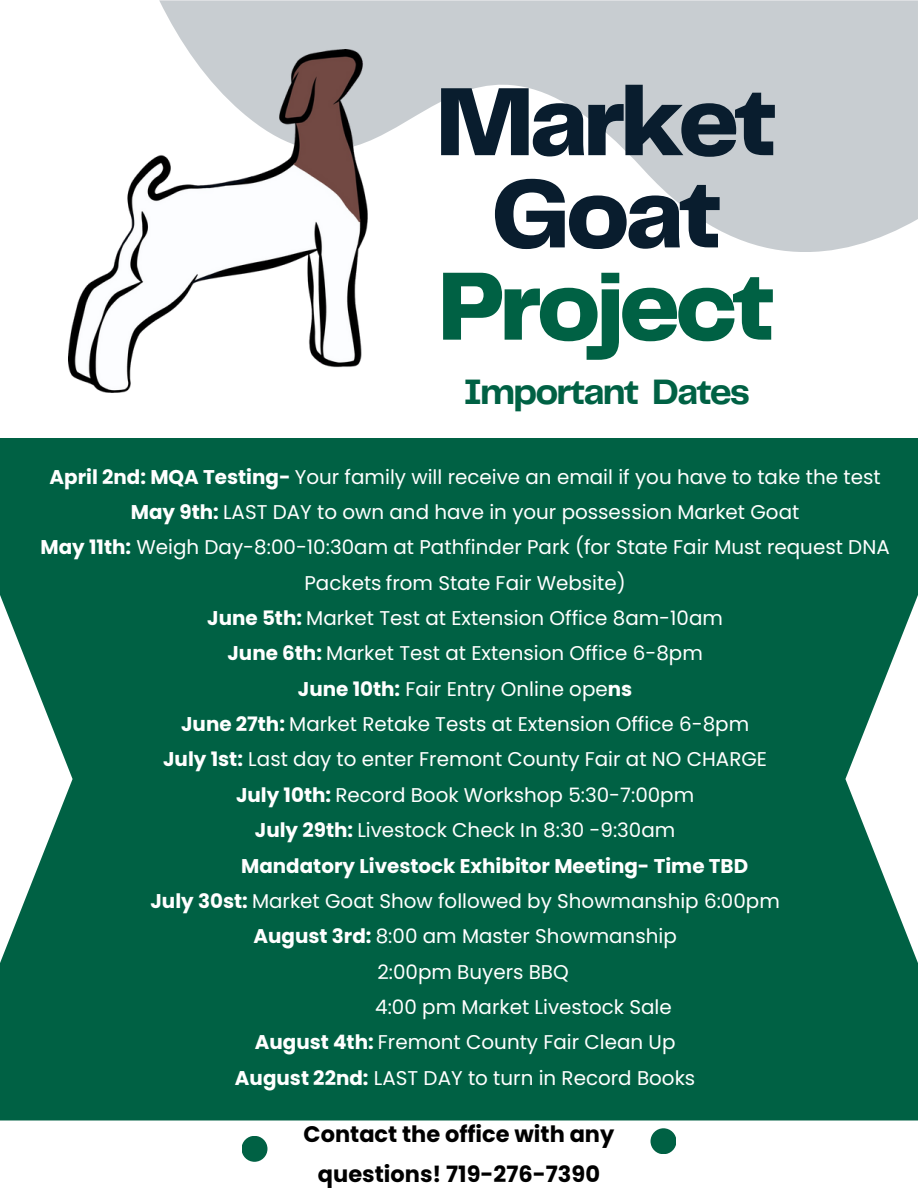
<style>
.page{position:relative;width:918px;height:1188px;background:#fff}
.page>*{position:absolute;margin:0;border:0;box-sizing:border-box;transform-origin:0 0}
.t1{font:800 100.65px/92.2px "Telegraf";letter-spacing:-.05em;color:#091d2e;text-align:center}
.t2{font:700 36.75px "Telegraf";letter-spacing:-.05em;color:#006144}
.t3{font:700 22.5px/40.5px "Poppins";color:#000;text-align:center}
.t4{font:19.95px/35.4px "Poppins";color:#fff;text-align:center}
.t5{font:700 19.95px "Poppins";color:#fff}
.s1{color:#006144}
.s2{font-weight:700}
</style>
<div class="page">
<div style="left:0;top:438px;width:918px;height:682px;background:#006144"></div>
<svg style="left:160px;top:0;width:758px;height:252px;fill:#c8cdd1"></svg>
<div style="left:651px;top:1128px;width:25px;height:26px;background:#006144;border-radius:50%"></div>
<div style="left:242px;top:1136px;width:25px;height:26px;background:#006144;border-radius:50%"></div>
<img style="left:68px;top:50px;width:299px;height:343px">
<p class="t1" style="left:436px;top:81px;width:343px">Market<br>Goat<br><span class="s1">Project</span></p>
<p class="t2" style="left:463px;top:376px;width:288px">Important Dates</p>
<h1 class="t4" style="left:50px;top:459px;width:833px"><span class="s2">April 2nd: MQA Testing-</span> Your family will receive an email if you have to take the test</h1>
<h2 class="t4" style="left:131px;top:494px;width:670px"><span class="s2">May 9th:</span> LAST DAY to own and have in your possession Market Goat</h2>
<p class="t4" style="left:41px;top:530px;width:851px"><span class="s2">May 11th:</span> Weigh Day-8:00-10:30am at Pathfinder Park (for State Fair Must request DNA<br>Packets from State Fair Website)</p>
<p class="t4" style="left:207px;top:600px;width:517px"><span class="s2">June 5th:</span> Market Test at Extension Office 8am-10am</p>
<p class="t4" style="left:227px;top:636px;width:477px"><span class="s2">June 6th:</span> Market Test at Extension Office 6-8pm</p>
<p class="t4" style="left:298px;top:671px;width:336px"><span class="s2">June 10th:</span> Fair Entry Online ope<span class="s2">ns</span></p>
<p class="t4" style="left:181px;top:706px;width:570px"><span class="s2">June 27th:</span> Market Retake Tests at Extension Office 6-8pm</p>
<p class="t4" style="left:163px;top:742px;width:605px"><span class="s2">July 1st:</span> Last day to enter Fremont County Fair at NO CHARGE</p>
<p class="t4" style="left:236px;top:777px;width:460px"><span class="s2">July 10th:</span> Record Book Workshop 5:30-7:00pm</p>
<p class="t4" style="left:255px;top:813px;width:422px"><span class="s2">July 29th:</span> Livestock Check In 8:30 -9:30am</p>
<p class="t5" style="left:241px;top:852px;width:509px">Mandatory Livestock Exhibitor Meeting- Time TBD</p>
<p class="t4" style="left:150px;top:883px;width:631px"><span class="s2">July 30st:</span> Market Goat Show followed by Showmanship 6:00pm</p>
<p class="t4" style="left:253px;top:919px;width:425px"><span class="s2">August 3rd:</span> 8:00 am Master Showmanship</p>
<p class="t4" style="left:377px;top:954px;width:193px">2:00pm Buyers BBQ</p>
<p class="t4" style="left:375px;top:989px;width:298px">4:00 pm Market Livestock Sale</p>
<p class="t4" style="left:255px;top:1025px;width:422px"><span class="s2">August 4th:</span> Fremont County Fair Clean Up</p>
<p class="t4" style="left:235px;top:1060px;width:462px"><span class="s2">August 22nd:</span> LAST DAY to turn in Record Books</p>
<p class="t3" style="left:304px;top:1114px;width:312px">Contact the office with any questions! 719-276-7390</p>
</div>
